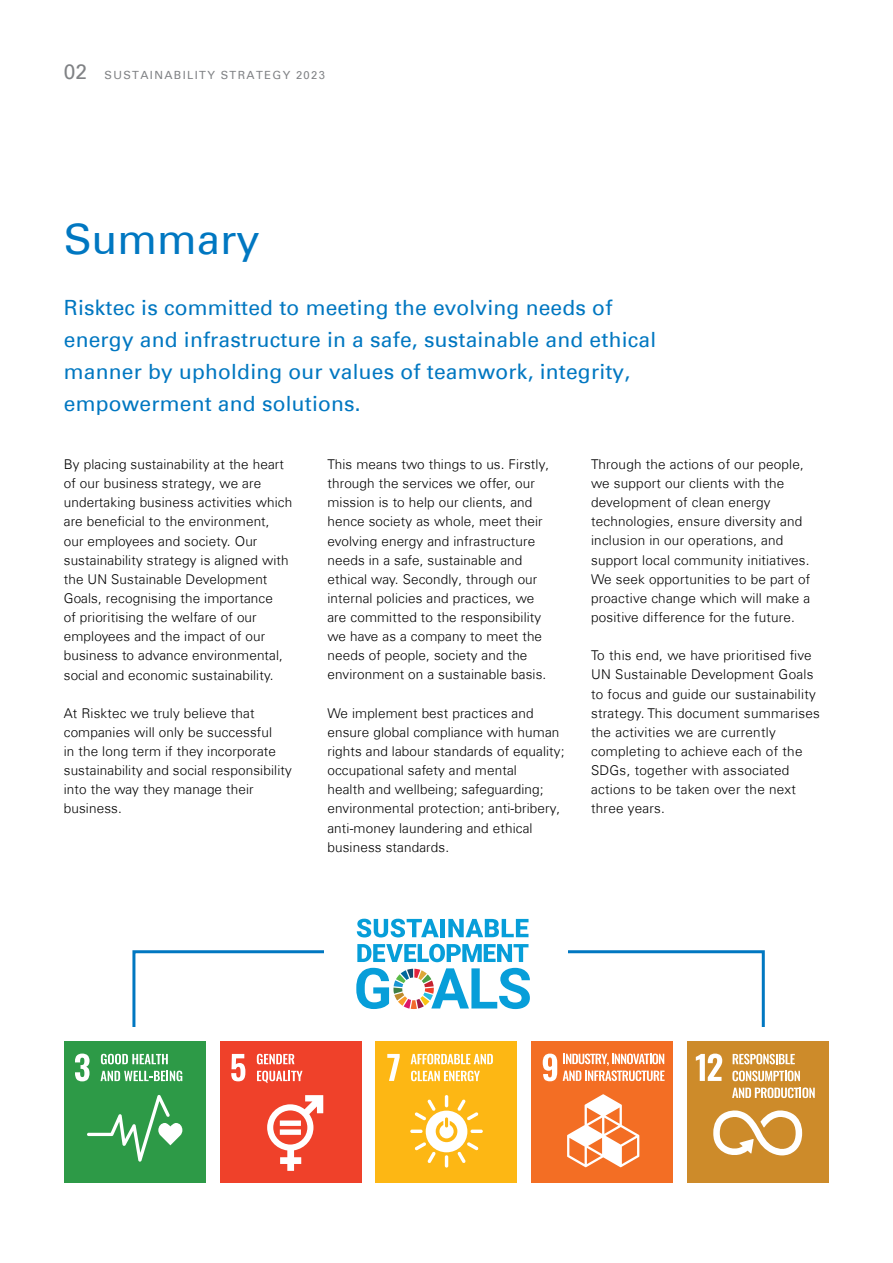
<style>
.page{position:relative;width:893px;height:1263px;background:#fff}
.page>*{position:absolute;margin:0;border:0;box-sizing:border-box;transform-origin:0 0}
.t1{font:42px "Univers Com 55 Roman";color:#0077c1}
.t2{font:21px/32px "Univers Com 55 Roman";letter-spacing:.01em;color:#0077c1}
.t3{font:300 13.5px/19.2px "Univers Com 45";letter-spacing:.01em;color:#000}
.t4{font:11.25px "Univers Com 55 Roman";letter-spacing:.12em;color:#808285}
.s1{font-size:21px}
.s2{font-family:"Arial"}
</style>
<div class="page">
<div style="left:132px;top:950px;width:633px;height:154px;border:3px solid #0077c1"></div>
<div style="left:47px;top:1027px;width:808px;height:175px;background:#fff"></div>
<div style="left:325px;top:908px;width:243px;height:88px;background:#fff"></div>
<div style="left:376px;top:1041px;width:141px;height:142px;background:#fdb714"></div>
<svg style="left:387px;top:1054px;width:13px;height:27px"></svg>
<svg style="left:411px;top:1054px;width:82px;height:10px"></svg>
<svg style="left:411px;top:1071px;width:69px;height:10px"></svg>
<svg style="left:410px;top:1129px;width:13px;height:4px"></svg>
<svg style="left:470px;top:1129px;width:13px;height:4px"></svg>
<svg style="left:415px;top:1095px;width:63px;height:72px"></svg>
<div style="left:220px;top:1041px;width:141px;height:142px;background:#ef412a"></div>
<svg style="left:231px;top:1054px;width:14px;height:27px"></svg>
<svg style="left:257px;top:1054px;width:37px;height:10px"></svg>
<svg style="left:257px;top:1071px;width:45px;height:12px"></svg>
<svg style="left:267px;top:1095px;width:56px;height:76px"></svg>
<div style="left:280px;top:1120px;width:21px;height:6px;background:#fff"></div>
<div style="left:280px;top:1129px;width:21px;height:6px;background:#fff"></div>
<div style="left:64px;top:1041px;width:141px;height:142px;background:#2d9a47"></div>
<svg style="left:75px;top:1053px;width:15px;height:28px"></svg>
<svg style="left:101px;top:1054px;width:67px;height:10px"></svg>
<svg style="left:101px;top:1071px;width:81px;height:10px"></svg>
<svg style="left:87px;top:1095px;width:95px;height:67px"></svg>
<div style="left:532px;top:1041px;width:141px;height:142px;background:#f36e24"></div>
<svg style="left:543px;top:1053px;width:14px;height:28px"></svg>
<svg style="left:563px;top:1053px;width:102px;height:28px"></svg>
<svg style="left:567px;top:1094px;width:72px;height:73px"></svg>
<div style="left:688px;top:1041px;width:141px;height:142px;background:#cd8b2a"></div>
<svg style="left:696px;top:1053px;width:26px;height:28px"></svg>
<svg style="left:733px;top:1054px;width:62px;height:10px"></svg>
<svg style="left:732px;top:1071px;width:68px;height:10px"></svg>
<svg style="left:732px;top:1087px;width:83px;height:11px"></svg>
<svg style="left:713px;top:1110px;width:89px;height:46px"></svg>
<svg style="left:356px;top:968px;width:174px;height:41px"></svg>
<svg style="left:357px;top:919px;width:82px;height:18px"></svg>
<hr style="left:441px;top:919px;width:4px;height:18px;background:#079ed9">
<svg style="left:448px;top:919px;width:80px;height:18px"></svg>
<svg style="left:357px;top:944px;width:171px;height:18px"></svg>
<p class="t4" style="left:64px;top:68px;width:263px"><span class="s1">02</span> SUSTAINABILITY STRATEGY 202<span class="s2">3</span></p>
<h1 class="t1" style="left:64px;top:214px;width:198px">Summary</h1>
<h2 class="t2" style="left:64px;top:292px;width:594px">Risktec is committed to meeting the evolving needs of energy and infrastructure in a safe, sustainable and ethical manner by upholding our values of teamwork, integrity, empowerment and solutions.</h2>
<p class="t3" style="left:64px;top:455px;width:230px">By placing sustainability at the heart of our business strategy, we are undertaking business activities which are beneficial to the environment, our employees and society. Our sustainability strategy is aligned with the UN Sustainable Development Goals, recognising the importance<br>of prioritising the welfare of our employees and the impact of our business to advance environmental, social and economic sustainability.</p>
<p class="t3" style="left:64px;top:703px;width:230px">At Risktec we truly believe that companies will only be successful<br>in the long term if they incorporate sustainability and social responsibility into the way they manage their business.</p>
<p class="t3" style="left:327px;top:455px;width:223px">This means two things to us. Firstly, through the services we offer, our mission is to help our clients, and hence society as whole, meet their evolving energy and infrastructure needs in a safe, sustainable and ethical way. Secondly, through our internal policies and practices, we are committed to the responsibility we have as a company to meet the needs of people, society and the environment on a sustainable basis.</p>
<p class="t3" style="left:327px;top:703px;width:239px">We implement best practices and ensure global compliance with human rights and labour standards of equality; occupational safety and mental<br>health and wellbeing; safeguarding; environmental protection; anti-bribery, anti-money laundering and ethical business standards.</p>
<p class="t3" style="left:591px;top:454px;width:221px">Through the actions of our people, we support our clients with the development of clean energy technologies, ensure diversity and inclusion in our operations, and support local community initiatives.<br>We seek opportunities to be part of proactive change which will make a positive difference for the future.</p>
<p class="t3" style="left:591px;top:646px;width:230px">To this end, we have prioritised five<br>UN Sustainable Development Goals to focus and guide our sustainability strategy. This document summarises the activities we are currently completing to achieve each of the<br>SDGs, together with associated actions to be taken over the next three years.</p>
</div>
